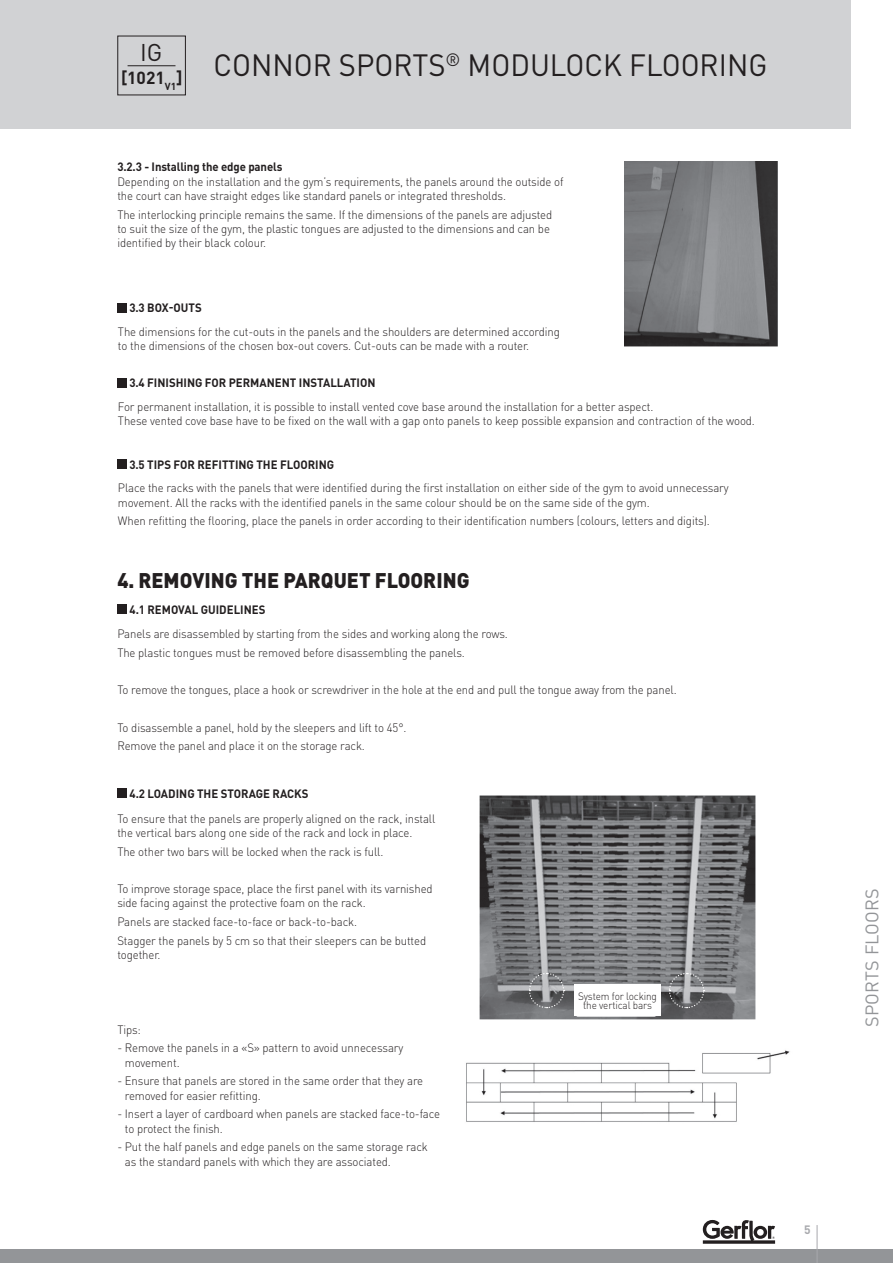
<style>
.page{position:relative;width:893px;height:1263px;background:#fff}
.page>*{position:absolute;margin:0;border:0;box-sizing:border-box;transform-origin:0 0}
.t1{font:30.45px "DIN Pro";color:#231f20;scale:.96 1}
.t2{font:24px "DIN Pro";color:#231f20}
.t3{font:900 21px "DIN Pro";color:#231f20;scale:.95 1}
.t4{font:18px "DIN Pro";letter-spacing:.01em;color:#939598}
.t5{font:700 17.25px "DIN Pro";color:#231f20}
.t6{font:300 12px/14.4px "DIN Pro";letter-spacing:-.01em;color:#231f20;scale:.95 1}
.t7{font:700 12px "DIN Pro";color:#231f20;scale:.95 1}
.t8{font:700 12px "DIN Pro";color:#a8a9ad}
.t9{font:300 10.65px/9px "DIN Pro";letter-spacing:-.01em;color:#231f20;text-align:center;scale:.93 1}
</style>
<div class="page">
<div style="left:117px;top:303px;width:10px;height:9px;background:#231f20"></div>
<div style="left:117px;top:378px;width:10px;height:9px;background:#231f20"></div>
<div style="left:117px;top:459px;width:10px;height:10px;background:#231f20"></div>
<img style="left:624px;top:161px;width:154px;height:186px">
<div style="left:118px;top:604px;width:9px;height:10px;background:#231f20"></div>
<div style="left:118px;top:788px;width:9px;height:10px;background:#231f20"></div>
<img style="left:480px;top:796px;width:275px;height:223px">
<svg style="left:668px;top:972px;width:37px;height:37px"></svg>
<svg style="left:528px;top:972px;width:37px;height:37px"></svg>
<div style="left:574px;top:984px;width:87px;height:32px;background:#fff"></div>
<img style="left:466px;top:1050px;width:324px;height:72px">
<div style="left:0;top:1250px;width:893px;height:13px;background:#939598"></div>
<hr style="left:817px;top:1225px;width:1px;height:38px;background:#a8a9ad">
<div style="left:0;top:0;width:850px;height:129px;background:#d1d2d4"></div>
<svg style="left:703px;top:1220px;width:72px;height:24px"></svg>
<hr style="left:128px;top:65px;width:47px;height:1px;background:#231f20">
<div style="left:117px;top:36px;width:69px;height:59px;border:1px solid #231f20"></div>
<h2 class="t2" style="left:140px;top:36px;width:24px">IG</h2>
<h3 class="t5" style="left:121px;top:66px;width:63px">[1021<sub>V1</sub>]</h3>
<h1 class="t1" style="left:214px;top:45px;width:578px">CONNOR SPORTS<sup>®</sup> MODULOCK FLOORING</h1>
<p class="t7" style="left:117px;top:159px;width:175px">3.2.3 - Installing the edge panels</p>
<p class="t6" style="left:117px;top:173px;width:471px">Depending on the installation and the gym’s requirements, the panels around the outside of the court can have straight edges like standard panels or integrated thresholds.</p>
<p class="t6" style="left:117px;top:207px;width:459px">The interlocking principle remains the same. If the dimensions of the panels are adjusted to suit the size of the gym, the plastic tongues are adjusted to the dimensions and can be identified by their black colour.</p>
<p class="t7" style="left:129px;top:300px;width:78px">3.3 BOX-OUTS</p>
<p class="t6" style="left:118px;top:324px;width:467px">The dimensions for the cut-outs in the panels and the shoulders are determined according to the dimensions of the chosen box-out covers. Cut-outs can be made with a router.</p>
<p class="t7" style="left:129px;top:375px;width:261px">3.4 FINISHING FOR PERMANENT INSTALLATION</p>
<p class="t6" style="left:118px;top:399px;width:672px">For permanent installation, it is possible to install vented cove base around the installation for a better aspect.<br>These vented cove base have to be fixed on the wall with a gap onto panels to keep possible expansion and contraction of the wood.</p>
<p class="t7" style="left:129px;top:456px;width:217px">3.5 TIPS FOR REFITTING THE FLOORING</p>
<p class="t6" style="left:118px;top:480px;width:644px">Place the racks with the panels that were identified during the first installation on either side of the gym to avoid unnecessary movement. All the racks with the identified panels in the same colour should be on the same side of the gym.</p>
<p class="t6" style="left:118px;top:513px;width:625px">When refitting the flooring, place the panels in order according to their identification numbers (colours, letters and digits).</p>
<h3 class="t3" style="left:118px;top:566px;width:372px">4. REMOVING THE PARQUET FLOORING</h3>
<p class="t7" style="left:130px;top:601px;width:144px">4.1 REMOVAL GUIDELINES</p>
<p class="t6" style="left:117px;top:624px;width:413px;line-height:18.6px">Panels are disassembled by starting from the sides and working along the rows.<br>The plastic tongues must be removed before disassembling the panels.</p>
<p class="t6" style="left:117px;top:682px;width:590px">To remove the tongues, place a hook or screwdriver in the hole at the end and pull the tongue away from the panel.</p>
<p class="t6" style="left:117px;top:717px;width:306px;line-height:18.6px">To disassemble a panel, hold by the sleepers and lift to 45°.<br>Remove the panel and place it on the storage rack.</p>
<p class="t7" style="left:130px;top:785px;width:190px">4.2 LOADING THE STORAGE RACKS</p>
<p class="t6" style="left:117px;top:810px;width:336px">To ensure that the panels are properly aligned on the rack, install the vertical bars along one side of the rack and lock in place.</p>
<p class="t6" style="left:117px;top:843px;width:282px">The other two bars will be locked when the rack is full.</p>
<p class="t6" style="left:117px;top:881px;width:333px">To improve storage space, place the first panel with its varnished side facing against the protective foam on the rack.</p>
<p class="t6" style="left:117px;top:912px;width:327px;line-height:18.6px">Panels are stacked face-to-face or back-to-back.<br>Stagger the panels by 5 cm so that their sleepers can be butted</p>
<p class="t6" style="left:117px;top:947px;width:47px">together.</p>
<p class="t6" style="left:117px;top:1021px;width:26px">Tips:</p>
<p class="t6" style="left:125px;top:1040px;width:295px;text-indent:-8px">- Remove the panels in a «S» pattern to avoid unnecessary movement.</p>
<p class="t6" style="left:125px;top:1073px;width:315px;text-indent:-8px">- Ensure that panels are stored in the same order that they are removed for easier refitting.</p>
<p class="t6" style="left:125px;top:1106px;width:333px;text-indent:-8px">- Insert a layer of cardboard when panels are stacked face-to-face to protect the finish.</p>
<p class="t6" style="left:125px;top:1139px;width:321px;text-indent:-8px">- Put the half panels and edge panels on the same storage rack as the standard panels with which they are associated.</p>
<p class="t9" style="left:578px;top:991px;width:86px">System for locking the vertical bars</p>
<p class="t8" style="left:804px;top:1222px;width:8px">5</p>
<h3 class="t4" style="left:860px;top:1027px;width:140px;rotate:-90deg">SPORTS FLOORS</h3>
</div>
